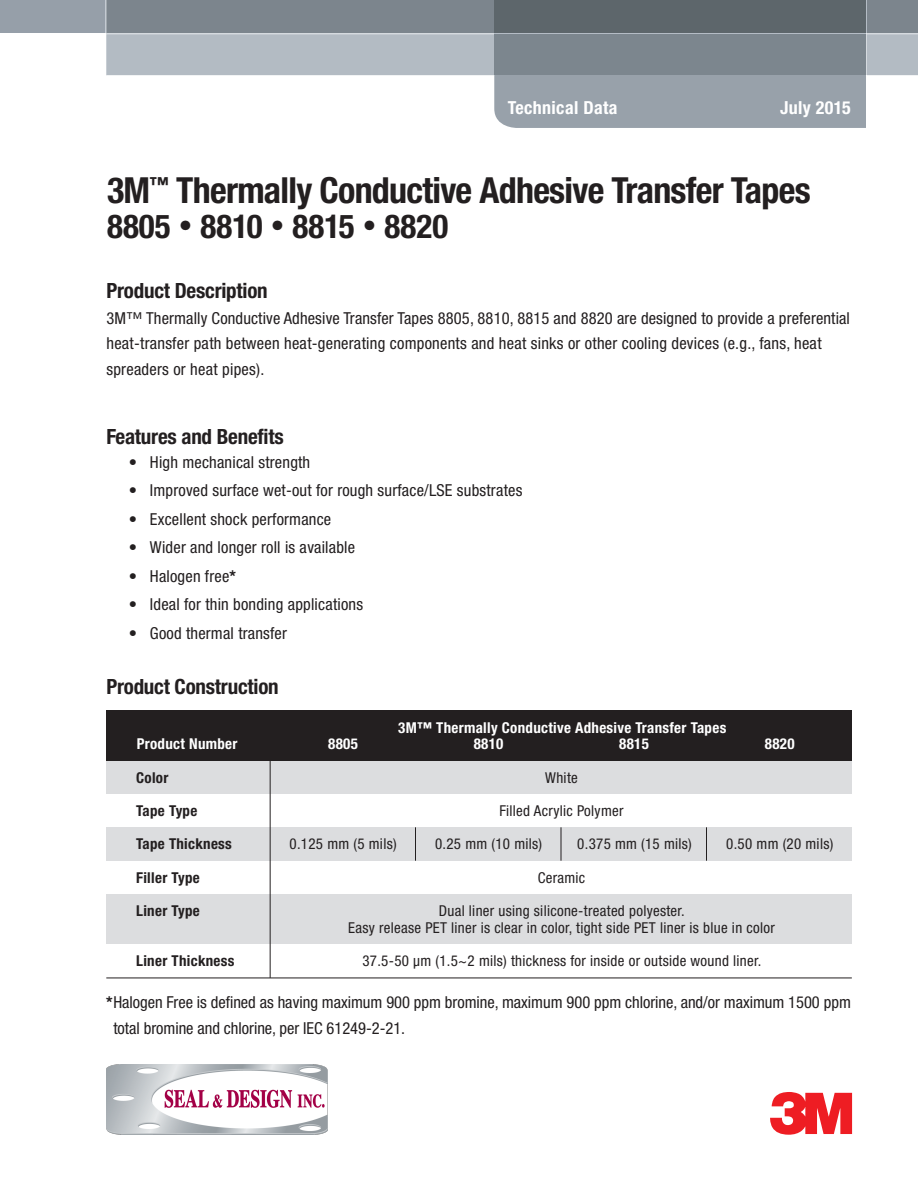
<style>
.page{position:relative;width:918px;height:1188px;background:#fff}
.page>*{position:absolute;margin:0;border:0;box-sizing:border-box;transform-origin:0 0}
.t1{font:700 condensed 36px "Helvetica Neue LT Std";letter-spacing:-.02em;color:#231f20}
.t2{font:700 condensed 33px "Helvetica Neue LT Std";letter-spacing:.005em;color:#231f20}
.t3{font:700 condensed 21px "Helvetica Neue LT Std";letter-spacing:-.01em;color:#231f20}
.t4{font:700 condensed 18px "Helvetica Neue LT Std";letter-spacing:.02em;color:#fff}
.t5{font:condensed 16.5px/25.5px "Helvetica Neue LT Std";letter-spacing:.01em;color:#231f20}
.t6{font:condensed 15px/16.5px "Helvetica Neue LT Std";letter-spacing:.02em;color:#231f20;text-align:center}
.t7{font:700 condensed 15px "Helvetica Neue LT Std";letter-spacing:.02em;color:#fff}
.t8{font:700 condensed 15px "Helvetica Neue LT Std";letter-spacing:.02em;color:#231f20}
.s1{font-size:27px}
.s2{font-weight:700}
</style>
<div class="page">
<div style="left:494px;top:75px;width:372px;height:53px;background:#98a1aa"></div>
<svg style="left:0;top:0;width:918px;height:75px;background:#9199a0"></svg>
<svg style="left:770px;top:1092px;width:82px;height:43px"></svg>
<div style="left:106px;top:894px;width:746px;height:50px;background:#dcdddf"></div>
<div style="left:106px;top:827px;width:746px;height:34px;background:#dcdddf"></div>
<div style="left:106px;top:761px;width:746px;height:33px;background:#dcdddf"></div>
<div style="left:106px;top:711px;width:746px;height:50px;background:#231f20"></div>
<hr style="left:106px;top:978px;width:746px;height:1px;background:#231f20">
<hr style="left:270px;top:755px;width:1px;height:223px;background:#231f20">
<hr style="left:415px;top:827px;width:1px;height:34px;background:#231f20">
<hr style="left:561px;top:827px;width:1px;height:34px;background:#231f20">
<hr style="left:706px;top:827px;width:1px;height:34px;background:#231f20">
<img style="left:107px;top:1064px;width:220px;height:70px">
<p class="t4" style="left:508px;top:97px;width:111px">Technical Data</p>
<p class="t4" style="left:780px;top:97px;width:72px">July 2015</p>
<p class="t1" style="left:107px;top:169px;width:705px">3M<sup>™</sup> Thermally Conductive Adhesive Transfer Tapes</p>
<p class="t2" style="left:107px;top:206px;width:343px">8805 <span class="s1">•</span> 8810 <span class="s1">•</span> 8815 <span class="s1">•</span> 8820</p>
<p class="t3" style="left:106px;top:278px;width:163px">Product Description</p>
<p class="t5" style="left:106px;top:305px;width:745px">3M™ Thermally Conductive Adhesive Transfer Tapes 8805, 8810, 8815 and 8820 are designed to provide a preferential heat-transfer path between heat-generating components and heat sinks or other cooling devices (e.g., fans, heat spreaders or heat pipes).</p>
<p class="t3" style="left:106px;top:424px;width:179px">Features and Benefits</p>
<p class="t5" style="left:129px;top:449px;width:183px">• High mechanical strength</p>
<p class="t5" style="left:129px;top:478px;width:395px">• Improved surface wet-out for rough surface/LSE substrates</p>
<p class="t5" style="left:129px;top:506px;width:204px">• Excellent shock performance</p>
<p class="t5" style="left:129px;top:535px;width:228px">• Wider and longer roll is available</p>
<p class="t5" style="left:129px;top:563px;width:109px">• Halogen free<span class="s2">*</span></p>
<p class="t5" style="left:129px;top:592px;width:236px">• Ideal for thin bonding applications</p>
<p class="t5" style="left:129px;top:620px;width:160px">• Good thermal transfer</p>
<p class="t3" style="left:106px;top:674px;width:174px">Product Construction</p>
<p class="t7" style="left:398px;top:718px;width:330px">3M™ Thermally Conductive Adhesive Transfer Tapes</p>
<p class="t7" style="left:137px;top:735px;width:102px">Product Number</p>
<p class="t7" style="left:328px;top:735px;width:31px">8805</p>
<p class="t7" style="left:474px;top:735px;width:31px">8810</p>
<p class="t7" style="left:619px;top:735px;width:31px">8815</p>
<p class="t7" style="left:765px;top:735px;width:31px">8820</p>
<p class="t8" style="left:136px;top:768px;width:34px">Color</p>
<p class="t6" style="left:545px;top:769px;width:34px">White</p>
<p class="t8" style="left:136px;top:802px;width:63px">Tape Type</p>
<p class="t6" style="left:500px;top:802px;width:126px">Filled Acrylic Polymer</p>
<p class="t8" style="left:136px;top:835px;width:97px">Tape Thickness</p>
<p class="t6" style="left:290px;top:836px;width:109px">0.125 mm (5 mils)</p>
<p class="t6" style="left:435px;top:836px;width:109px">0.25 mm (10 mils)</p>
<p class="t6" style="left:577px;top:836px;width:116px">0.375 mm (15 mils)</p>
<p class="t6" style="left:726px;top:836px;width:109px">0.50 mm (20 mils)</p>
<p class="t8" style="left:136px;top:868px;width:65px">Filler Type</p>
<p class="t6" style="left:538px;top:869px;width:49px">Ceramic</p>
<p class="t8" style="left:136px;top:902px;width:65px">Liner Type</p>
<p class="t6" style="left:348px;top:902px;width:428px">Dual liner using silicone-treated polyester.<br>Easy release PET liner is clear in color, tight side PET liner is blue in color</p>
<p class="t8" style="left:136px;top:952px;width:100px">Liner Thickness</p>
<p class="t6" style="left:362px;top:953px;width:400px">37.5-50 µm (1.5~2 mils) thickness for inside or outside wound liner.</p>
<p class="t5" style="left:113px;top:989px;width:739px;text-indent:-7px"><span class="s2">*</span>Halogen Free is defined as having maximum 900 ppm bromine, maximum 900 ppm chlorine, and/or maximum 1500 ppm total bromine and chlorine, per IEC 61249-2-21.</p>
</div>
